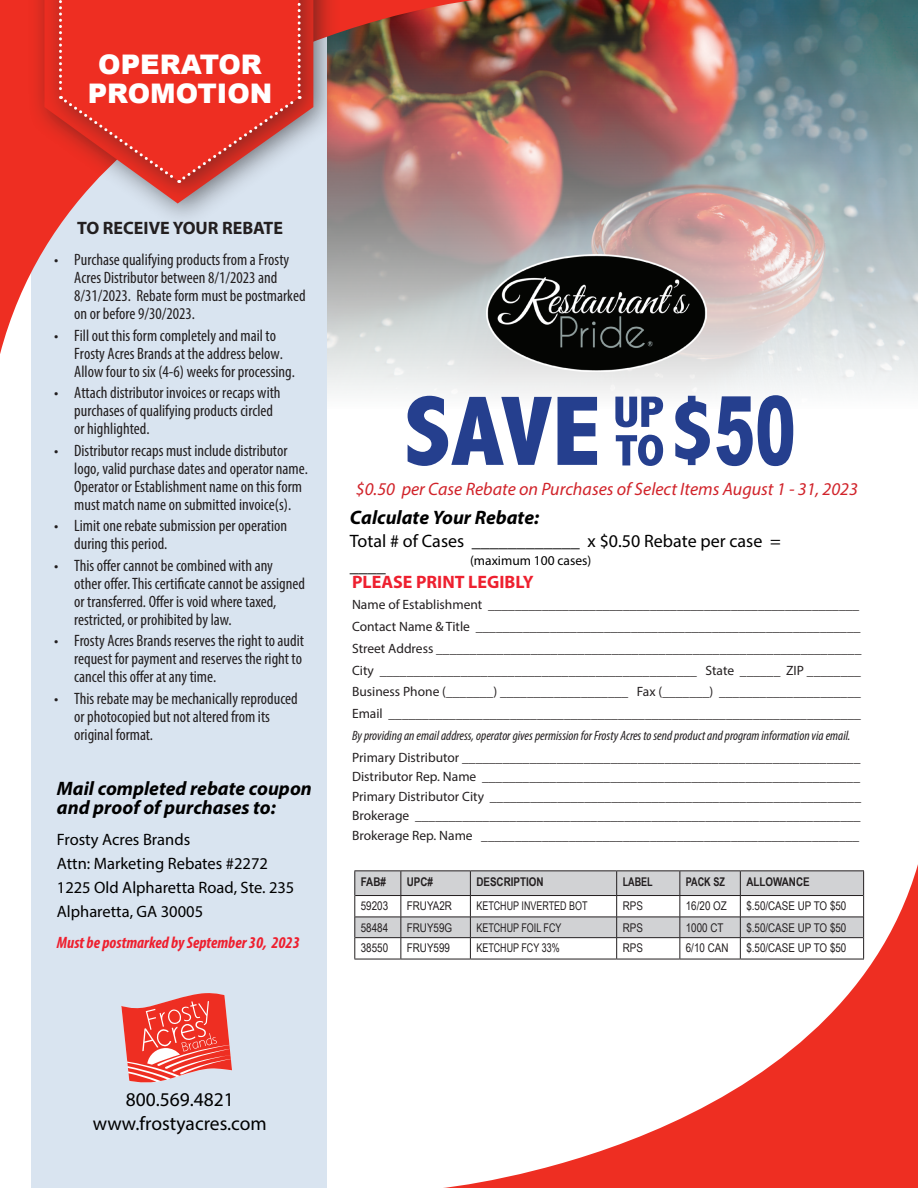
<style>
.page{position:relative;width:918px;height:1188px;background:#fff}
.page>*{position:absolute;margin:0;border:0;box-sizing:border-box;transform-origin:0 0}
.t1{font:900 95.7px "Arial";color:#253f8e;scale:.64 1}
.t2{font:900 27px/28.5px "Arial";color:#fff;text-align:center}
.t3{font:italic 700 19.5px/19.5px "Myriad Pro";color:#000}
.t4{font:19.5px/24px "Myriad Pro";color:#000;text-align:center}
.t5{font:italic 18px "Myriad Pro";color:#d1232a}
.t6{font:18px/24.3px "Myriad Pro";color:#000}
.t7{font:700 18px "Myriad Pro";color:#231f20}
.t8{font:700 18px "Myriad Pro";color:#ee202f}
.t9{font:condensed 16.5px/18px "Myriad Pro";color:#231f20}
.t10{font:16.5px/24px "Myriad Pro";color:#000}
.t11{font:italic 700 condensed 16.5px "Myriad Pro";color:#ee202f}
.t12{font:13.5px/21.8px "Myriad Pro";color:#231f20}
.t13{font:italic condensed 13.5px "Myriad Pro";color:#231f20}
.t14{font:13.5px "Myriad Pro";color:#000}
.t15{font:12px "Arial Narrow";color:#231f20}
.t16{font:12px "Arial Narrow";color:#231f20;scale:.91 1}
.t17{font:700 12px "Arial Narrow";color:#231f20}
.t18{font:700 12px "Arial Narrow";color:#231f20;scale:.92 1}
</style>
<div class="page">
<img style="left:327px;top:0;width:591px;height:408px">
<div style="left:31px;top:0;width:296px;height:1188px;background:#d9e4f0"></div>
<svg style="left:0;top:0;width:474px;height:354px"></svg>
<div style="left:27px;top:0;width:314px;height:229px;background:#231f20;opacity:.48"></div>
<div style="left:42px;top:0;width:285px;height:207px;background:#231f20;opacity:.48"></div>
<svg style="left:59px;top:0;width:242px;height:184px;background:#e53d33"></svg>
<svg style="left:121px;top:993px;width:111px;height:90px"></svg>
<svg style="left:443px;top:864px;width:475px;height:324px"></svg>
<svg style="left:408px;top:396px;width:189px;height:70px"></svg>
<svg style="left:615px;top:397px;width:48px;height:30px"></svg>
<svg style="left:616px;top:435px;width:47px;height:31px"></svg>
<svg style="left:675px;top:396px;width:35px;height:69px"></svg>
<hr style="left:354px;top:870px;width:47px;height:1px;background:#231f20">
<hr style="left:401px;top:870px;width:69px;height:1px;background:#231f20">
<hr style="left:470px;top:870px;width:147px;height:1px;background:#231f20">
<hr style="left:617px;top:870px;width:63px;height:1px;background:#231f20">
<hr style="left:680px;top:870px;width:60px;height:1px;background:#231f20">
<hr style="left:740px;top:870px;width:124px;height:1px;background:#231f20">
<hr style="left:354px;top:959px;width:47px;height:1px;background:#231f20">
<hr style="left:401px;top:959px;width:69px;height:1px;background:#231f20">
<hr style="left:470px;top:959px;width:147px;height:1px;background:#231f20">
<hr style="left:617px;top:959px;width:63px;height:1px;background:#231f20">
<hr style="left:680px;top:959px;width:60px;height:1px;background:#231f20">
<hr style="left:740px;top:959px;width:124px;height:1px;background:#231f20">
<svg style="left:354px;top:871px;width:510px;height:88px"></svg>
<img style="left:486px;top:255px;width:221px;height:117px">
<h2 class="t2" style="left:88px;top:49px;width:186px">OPERATOR<br>PROMOTION</h2>
<p class="t7" style="left:77px;top:216px;width:207px">TO RECEIVE YOUR REBATE</p>
<p class="t9" style="left:74px;top:250px;width:233px;text-indent:-20px">• Purchase qualifying products from a Frosty Acres Distributor between 8/1/2023 and 8/31/2023. Rebate form must be postmarked on or before 9/30/2023.</p>
<p class="t9" style="left:74px;top:326px;width:222px;text-indent:-20px">• Fill out this form completely and mail to<br>Frosty Acres Brands at the address below.<br>Allow four to six (4-6) weeks for processing.</p>
<p class="t9" style="left:74px;top:383px;width:208px;text-indent:-20px">• Attach distributor invoices or recaps with purchases of qualifying products circled or highlighted.</p>
<p class="t9" style="left:74px;top:441px;width:235px;text-indent:-20px">• Distributor recaps must include distributor logo, valid purchase dates and operator name.<br>Operator or Establishment name on this form must match name on submitted invoice(s).</p>
<p class="t9" style="left:74px;top:517px;width:214px;text-indent:-20px">• Limit one rebate submission per operation during this period.</p>
<p class="t9" style="left:74px;top:556px;width:232px;text-indent:-20px">• This offer cannot be combined with any<br>other offer. This certificate cannot be assigned or transferred. Offer is void where taxed, restricted, or prohibited by law.</p>
<p class="t9" style="left:74px;top:632px;width:231px;text-indent:-20px">• Frosty Acres Brands reserves the right to audit request for payment and reserves the right to cancel this offer at any time.</p>
<p class="t9" style="left:74px;top:689px;width:225px;text-indent:-20px">• This rebate may be mechanically reproduced or photocopied but not altered from its original format.</p>
<p class="t3" style="left:57px;top:778px;width:257px">Mail completed rebate coupon and proof of purchases to:</p>
<p class="t10" style="left:57px;top:827px;width:239px">Frosty Acres Brands<br>Attn: Marketing Rebates #2272<br>1225 Old Alpharetta Road, Ste. 235<br>Alpharetta, GA 30005</p>
<p class="t11" style="left:57px;top:932px;width:244px">Must be postmarked by September 30, 2023</p>
<h1 class="t1" style="left:714px;top:361px;width:129px">50</h1>
<p class="t5" style="left:356px;top:478px;width:504px">$0.50 per Case Rebate on Purchases of Select Items August 1 - 31, 2023</p>
<p class="t3" style="left:350px;top:507px;width:191px">Calculate Your Rebate:</p>
<p class="t6" style="left:350px;top:529px;width:432px">Total # of Cases ____________ x $0.50 Rebate per case = ____</p>
<p class="t8" style="left:352px;top:570px;width:183px">PLEASE PRINT LEGIBLY</p>
<p class="t12" style="left:352px;top:594px;width:511px">Name of Establishment _______________________________________________________ Contact Name &amp; Title _________________________________________________________ Street Address _______________________________________________________________ City _______________________________________________ State ______ ZIP ________ Business Phone (_______) ___________________ Fax (_______) _____________________ Email ______________________________________________________________________</p>
<p class="t13" style="left:352px;top:727px;width:500px">By providing an email address, operator gives permission for Frosty Acres to send product and program information via email.</p>
<p class="t12" style="left:352px;top:747px;width:510px;line-height:19.6px;text-align:justify">Primary Distributor ___________________________________________________________ Distributor Rep. Name ________________________________________________________ Primary Distributor City _______________________________________________________ Brokerage __________________________________________________________________ Brokerage Rep. Name ________________________________________________________</p>
<p class="t14" style="left:470px;top:553px;width:123px">(maximum 100 cases)</p>
<p class="t17" style="left:361px;top:872px;width:27px">FAB#</p>
<p class="t17" style="left:407px;top:872px;width:28px">UPC#</p>
<p class="t17" style="left:476px;top:872px;width:69px">DESCRIPTION</p>
<p class="t18" style="left:623px;top:872px;width:34px">LABEL</p>
<p class="t18" style="left:686px;top:872px;width:44px">PACK SZ</p>
<p class="t17" style="left:746px;top:872px;width:65px">ALLOWANCE</p>
<p class="t15" style="left:361px;top:897px;width:29px">59203</p>
<p class="t15" style="left:407px;top:897px;width:47px">FRUYA2R</p>
<p class="t16" style="left:476px;top:897px;width:124px">KETCHUP INVERTED BOT</p>
<p class="t15" style="left:623px;top:897px;width:22px">RPS</p>
<p class="t15" style="left:686px;top:897px;width:43px">16/20 OZ</p>
<p class="t15" style="left:746px;top:897px;width:102px">$.50/CASE UP TO $50</p>
<p class="t15" style="left:361px;top:919px;width:29px">58484</p>
<p class="t15" style="left:407px;top:919px;width:47px">FRUY59G</p>
<p class="t16" style="left:476px;top:919px;width:95px">KETCHUP FOIL FCY</p>
<p class="t15" style="left:623px;top:919px;width:22px">RPS</p>
<p class="t15" style="left:686px;top:919px;width:39px">1000 CT</p>
<p class="t15" style="left:746px;top:919px;width:102px">$.50/CASE UP TO $50</p>
<p class="t15" style="left:361px;top:939px;width:29px">38550</p>
<p class="t15" style="left:407px;top:939px;width:45px">FRUY599</p>
<p class="t16" style="left:476px;top:939px;width:93px">KETCHUP FCY 33%</p>
<p class="t15" style="left:623px;top:939px;width:22px">RPS</p>
<p class="t15" style="left:686px;top:939px;width:44px">6/10 CAN</p>
<p class="t15" style="left:746px;top:939px;width:102px">$.50/CASE UP TO $50</p>
<p class="t4" style="left:93px;top:1087px;width:176px">800.569.4821 www.frostyacres.com</p>
</div>
